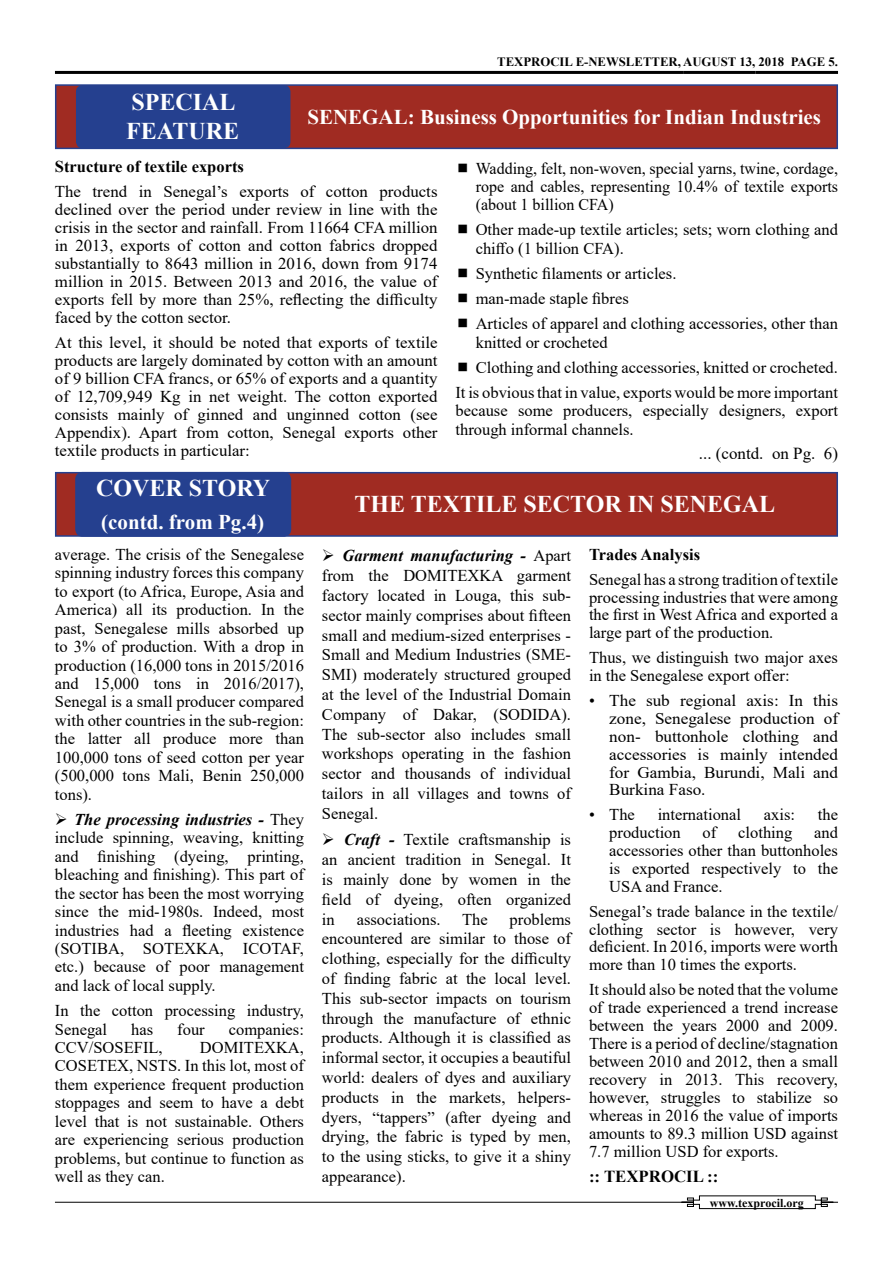
<style>
.page{position:relative;width:893px;height:1263px;background:#fff}
.page>*{position:absolute;margin:0;border:0;box-sizing:border-box;transform-origin:0 0}
.t1{font:700 24px/28.8px "Times New Roman";color:#fff}
.t2{font:700 21px "Times New Roman";color:#fff}
.t3{font:16.8px "Times New Roman";color:#000}
.t4{font:700 16.8px "Times New Roman";color:#000}
.t5{font:16.5px/18px "Times New Roman";color:#000;text-align:justify}
.t6{font:700 16.5px "Times New Roman";color:#000}
.t7{font:700 12.75px "Times New Roman";color:#000}
.t8{font:700 12px "Times New Roman";color:#000}
.s1{font-weight:700;font-style:italic}
</style>
<div class="page">
<hr style="left:55px;top:1202px;width:783px;height:1px;background:#000">
<svg style="left:681px;top:1195px;width:153px;height:14px"></svg>
<hr style="left:55px;top:71px;width:628px;height:3px;background:#000">
<hr style="left:683px;top:71px;width:72px;height:3px;background:#000">
<hr style="left:755px;top:71px;width:83px;height:3px;background:#000">
<div style="left:55px;top:84px;width:783px;height:65px;background:#a02b22;border:2px solid #25408f"></div>
<div style="left:76px;top:85px;width:214px;height:63px;background:#25408f;border-radius:7px"></div>
<div style="left:55px;top:472px;width:783px;height:65px;background:#a02b22;border:2px solid #25408f"></div>
<div style="left:76px;top:473px;width:214px;height:63px;background:#25408f;border-radius:7px"></div>
<div style="left:75px;top:472px;width:216px;height:65px;border:2px solid #25408f;border-radius:7px"></div>
<h1 class="t1" style="left:126px;top:87px;width:114px">SPECIAL<br>FEATURE</h1>
<p class="t7" style="left:497px;top:53px;width:342px">TEXPROCIL E-NEWSLETTER, AUGUST 13, 2018 PAGE 5.</p>
<p class="t2" style="left:307px;top:102px;width:515px">SENEGAL: Business Opportunities for Indian Industries</p>
<p class="t6" style="left:55px;top:155px;width:190px">Structure of textile exports</p>
<p class="t5" style="left:55px;top:182px;width:384px">The trend in Senegal’s exports of cotton products declined over the period under review in line with the crisis in the sector and rainfall. From 11664 CFA million in 2013, exports of cotton and cotton fabrics dropped substantially to 8643 million in 2016, down from 9174 million in 2015. Between 2013 and 2016, the value of exports fell by more than 25%, reflecting the difficulty faced by the cotton sector.</p>
<p class="t5" style="left:55px;top:333px;width:384px">At this level, it should be noted that exports of textile products are largely dominated by cotton with an amount of 9 billion CFA francs, or 65% of exports and a quantity of 12,709,949 Kg in net weight. The cotton exported consists mainly of ginned and unginned cotton (see Appendix). Apart from cotton, Senegal exports other textile products in particular:</p>
<p class="t5" style="left:476px;top:158px;width:364px;line-height:18.5px">Wadding, felt, non-woven, special yarns, twine, cordage, rope and cables, representing 10.4% of textile exports (about 1 billion CFA)</p>
<p class="t5" style="left:476px;top:220px;width:364px;line-height:18.5px">Other made-up textile articles; sets; worn clothing and chiffo (1 billion CFA).</p>
<p class="t5" style="left:476px;top:260px;width:364px;line-height:25.2px;text-align:left">Synthetic filaments or articles.<br>man-made staple fibres<br>Articles of apparel and clothing accessories, other than</p>
<p class="t5" style="left:476px;top:333px;width:133px">knitted or crocheted</p>
<p class="t5" style="left:476px;top:358px;width:364px">Clothing and clothing accessories, knitted or crocheted.</p>
<p class="t5" style="left:455px;top:383px;width:384px">It is obvious that in value, exports would be more important</p>
<p class="t5" style="left:455px;top:401px;width:384px;line-height:18.5px">because some producers, especially designers, export through informal channels.</p>
<p class="t3" style="left:699px;top:441px;width:141px">... (contd. on Pg. 6)</p>
<h1 class="t1" style="left:96px;top:472px;width:176px">COVER STORY</h1>
<p class="t2" style="left:101px;top:507px;width:164px">(contd. from Pg.4)</p>
<p class="t5" style="left:55px;top:545px;width:251px;line-height:18.5px">average. The crisis of the Senegalese spinning industry forces this company to export (to Africa, Europe, Asia and America) all its production. In the past, Senegalese mills absorbed up to 3% of production. With a drop in production (16,000 tons in 2015/2016 and 15,000 tons in 2016/2017), Senegal is a small producer compared with other countries in the sub-region: the latter all produce more than 100,000 tons of seed cotton per year (500,000 tons Mali, Benin 250,000 tons).</p>
<p class="t5" style="left:55px;top:810px;width:251px;line-height:18.5px">➢ <span class="s1">The processing industries -</span> They include spinning, weaving, knitting and finishing (dyeing, printing, bleaching and finishing). This part of the sector has been the most worrying since the mid-1980s. Indeed, most industries had a fleeting existence (SOTIBA, SOTEXKA, ICOTAF, etc.) because of poor management and lack of local supply.</p>
<p class="t5" style="left:55px;top:1001px;width:250px;line-height:18.5px">In the cotton processing industry,<br>Senegal</p>
<p class="t5" style="left:131px;top:1019px;width:23px">has</p>
<p class="t5" style="left:177px;top:1019px;width:29px">four</p>
<p class="t5" style="left:229px;top:1019px;width:77px">companies:</p>
<p class="t5" style="left:55px;top:1038px;width:109px">CCV/SOSEFIL,</p>
<p class="t5" style="left:55px;top:1038px;width:251px;line-height:18.5px;text-indent:145px">DOMITEXKA, COSETEX, NSTS. In this lot, most of them experience frequent production stoppages and seem to have a debt level that is not sustainable. Others are experiencing serious production problems, but continue to function as well as they can.</p>
<h1 class="t1" style="left:355px;top:489px;width:422px">THE TEXTILE SECTOR IN SENEGAL</h1>
<p class="t5" style="left:322px;top:545px;width:251px;line-height:19.8px">➢ <span class="s1">Garment manufacturing -</span> Apart from the DOMITEXKA garment factory located in Louga, this sub&shy;sector mainly comprises about fifteen small and medium-sized enterprises - Small and Medium Industries (SME-SMI) moderately structured grouped at the level of the Industrial Domain Company of Dakar, (SODIDA).<br>The sub-sector also includes small workshops operating in the fashion sector and thousands of individual tailors in all villages and towns of Senegal.</p>
<p class="t5" style="left:322px;top:829px;width:251px;line-height:19.8px">➢ <span class="s1">Craft -</span> Textile craftsmanship is an ancient tradition in Senegal. It is mainly done by women in the field of dyeing, often organized in</p>
<p class="t5" style="left:322px;top:908px;width:251px;line-height:19.8px;text-indent:188px">problems encountered are similar to those of clothing, especially for the difficulty of finding fabric at the local level.<br>This sub-sector impacts on tourism through the manufacture of ethnic products. Although it is classified as informal sector, it occupies a beautiful world: dealers of dyes and auxiliary products in the markets, helpers&shy;dyers, “tappers” (after dyeing and drying, the fabric is typed by men, to the using sticks, to give it a shiny appearance).</p>
<p class="t5" style="left:357px;top:909px;width:85px">associations.</p>
<p class="t5" style="left:462px;top:909px;width:27px">The</p>
<p class="t6" style="left:589px;top:542px;width:113px">Trades Analysis</p>
<p class="t5" style="left:589px;top:569px;width:251px">Senegal has a strong tradition of textile processing industries that were among the first in West Africa and exported a large part of the production.</p>
<p class="t5" style="left:589px;top:648px;width:251px">Thus, we distinguish two major axes in the Senegalese export offer:</p>
<p class="t5" style="left:609px;top:691px;width:230px;text-indent:-20px">• The sub regional axis: In this zone, Senegalese production of non- buttonhole clothing and accessories is mainly intended for Gambia, Burundi, Mali and Burkina Faso.</p>
<p class="t5" style="left:589px;top:805px;width:47px">• The</p>
<p class="t5" style="left:658px;top:805px;width:85px">international</p>
<p class="t5" style="left:764px;top:805px;width:33px">axis:</p>
<p class="t5" style="left:818px;top:805px;width:22px">the</p>
<p class="t5" style="left:609px;top:823px;width:73px">production</p>
<p class="t5" style="left:703px;top:823px;width:15px">of</p>
<p class="t5" style="left:738px;top:823px;width:56px">clothing</p>
<p class="t5" style="left:609px;top:823px;width:230px;text-indent:205px">and accessories other than buttonholes is exported respectively to the USA and France.</p>
<p class="t5" style="left:589px;top:901px;width:251px">Senegal’s trade balance in the textile/ clothing sector is however, very deficient. In 2016, imports were worth more than 10 times the exports.</p>
<p class="t5" style="left:589px;top:980px;width:251px">It should also be noted that the volume of trade experienced a trend increase between the years 2000 and 2009.<br>There is a period of decline/stagnation between 2010 and 2012, then a small recovery in 2013. This recovery, however, struggles to stabilize so whereas in 2016 the value of imports amounts to 89.3 million USD against 7.7 million USD for exports.</p>
<p class="t4" style="left:589px;top:1164px;width:131px">:: TEXPROCIL ::</p>
<p class="t8" style="left:710px;top:1194px;width:95px">www.texprocil.org</p>
</div>
